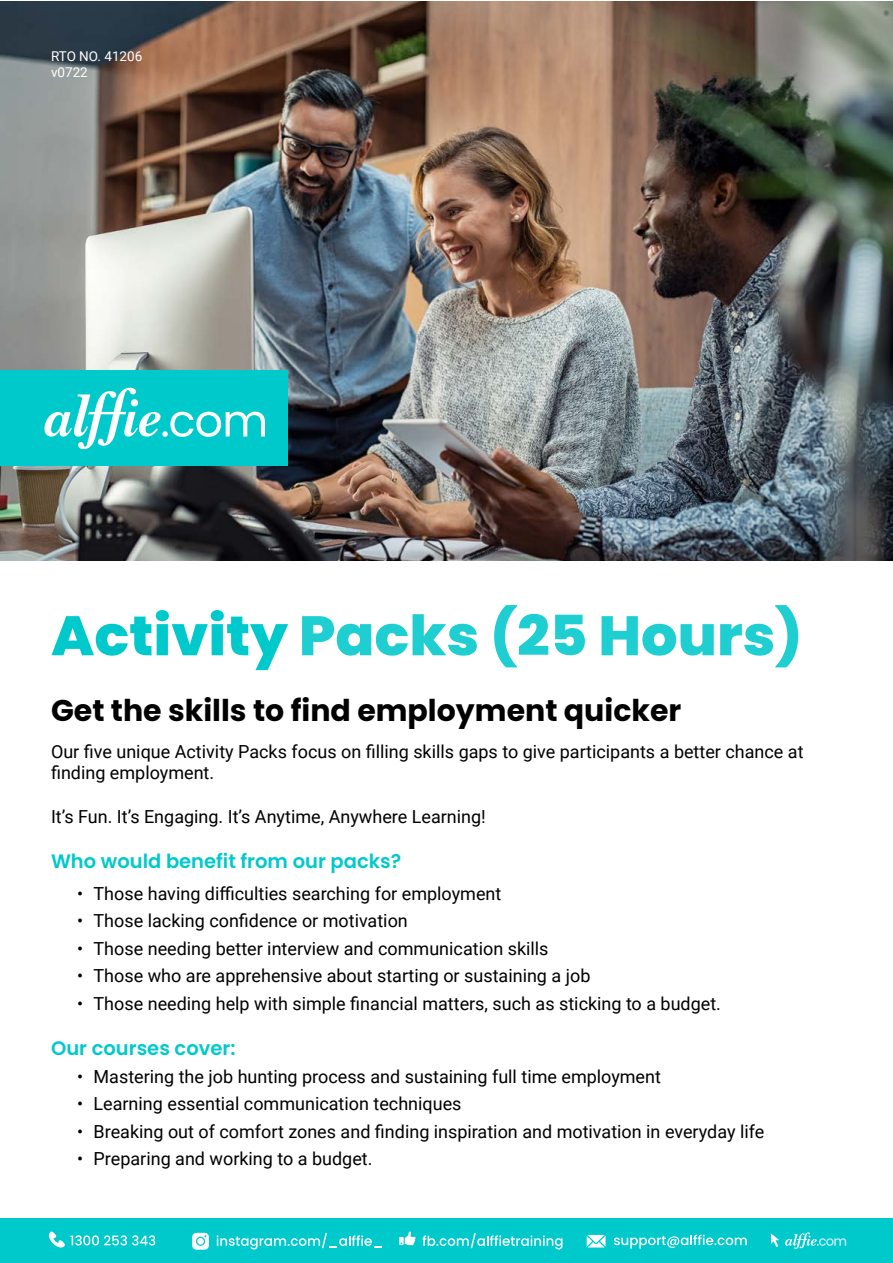
<style>
.page{position:relative;width:893px;height:1263px;background:#fff}
.page>*{position:absolute;margin:0;border:0;box-sizing:border-box;transform-origin:0 0}
.t1{font:800 55.5px "Poppins";color:#1fced1}
.t2{font:700 30px "Poppins";color:#000}
.t3{font:600 19.5px "Poppins";color:#00c9cc}
.t4{font:18px "Roboto";color:#000101}
.t5{font:18px/21.6px "Roboto";color:#000}
.t6{font:13.5px/16.2px "Roboto";color:#fff}
.s1{color:#00c9cc}
</style>
<div class="page">
<img style="left:0;top:1px;width:893px;height:560px">
<div style="left:0;top:1219px;width:893px;height:44px;background:#00c9cc"></div>
<svg style="left:48px;top:1231px;width:107px;height:17px"></svg>
<svg style="left:614px;top:1235px;width:133px;height:13px"></svg>
<svg style="left:587px;top:1235px;width:19px;height:12px"></svg>
<svg style="left:785px;top:1232px;width:61px;height:17px"></svg>
<svg style="left:771px;top:1233px;width:8px;height:14px"></svg>
<svg style="left:422px;top:1233px;width:140px;height:16px"></svg>
<svg style="left:399px;top:1231px;width:17px;height:14px"></svg>
<svg style="left:217px;top:1233px;width:165px;height:16px"></svg>
<svg style="left:192px;top:1233px;width:17px;height:17px"></svg>
<div style="left:0;top:371px;width:287px;height:95px;background:#00c9cc"></div>
<svg style="left:44px;top:388px;width:221px;height:61px"></svg>
<p class="t6" style="left:51px;top:47px;width:93px">RTO NO. 41206 v0722</p>
<h1 class="t1" style="left:51px;top:604px;width:753px"><span class="s1">Activity</span> Packs (25 Hours)</h1>
<h2 class="t2" style="left:51px;top:693px;width:632px">Get the skills to find employment quicker</h2>
<p class="t5" style="left:51px;top:740px;width:754px">Our five unique Activity Packs focus on filling skills gaps to give participants a better chance at finding employment.</p>
<p class="t5" style="left:51px;top:805px;width:436px">It’s Fun. It’s Engaging. It’s Anytime, Anywhere Learning!</p>
<p class="t3" style="left:51px;top:849px;width:352px">Who would benefit from our packs?</p>
<p class="t4" style="left:77px;top:880px;width:426px">• Those having difficulties searching for employment</p>
<p class="t4" style="left:77px;top:908px;width:332px">• Those lacking confidence or motivation</p>
<p class="t4" style="left:77px;top:936px;width:473px">• Those needing better interview and communication skills</p>
<p class="t4" style="left:77px;top:963px;width:515px">• Those who are apprehensive about starting or sustaining a job</p>
<p class="t4" style="left:77px;top:991px;width:645px">• Those needing help with simple financial matters, such as sticking to a budget.</p>
<p class="t3" style="left:51px;top:1037px;width:186px">Our courses cover:</p>
<p class="t4" style="left:77px;top:1063px;width:585px">• Mastering the job hunting process and sustaining full time employment</p>
<p class="t4" style="left:77px;top:1091px;width:386px">• Learning essential communication techniques</p>
<p class="t4" style="left:77px;top:1119px;width:689px">• Breaking out of comfort zones and finding inspiration and motivation in everyday life</p>
<p class="t4" style="left:77px;top:1146px;width:297px">• Preparing and working to a budget.</p>
</div>
